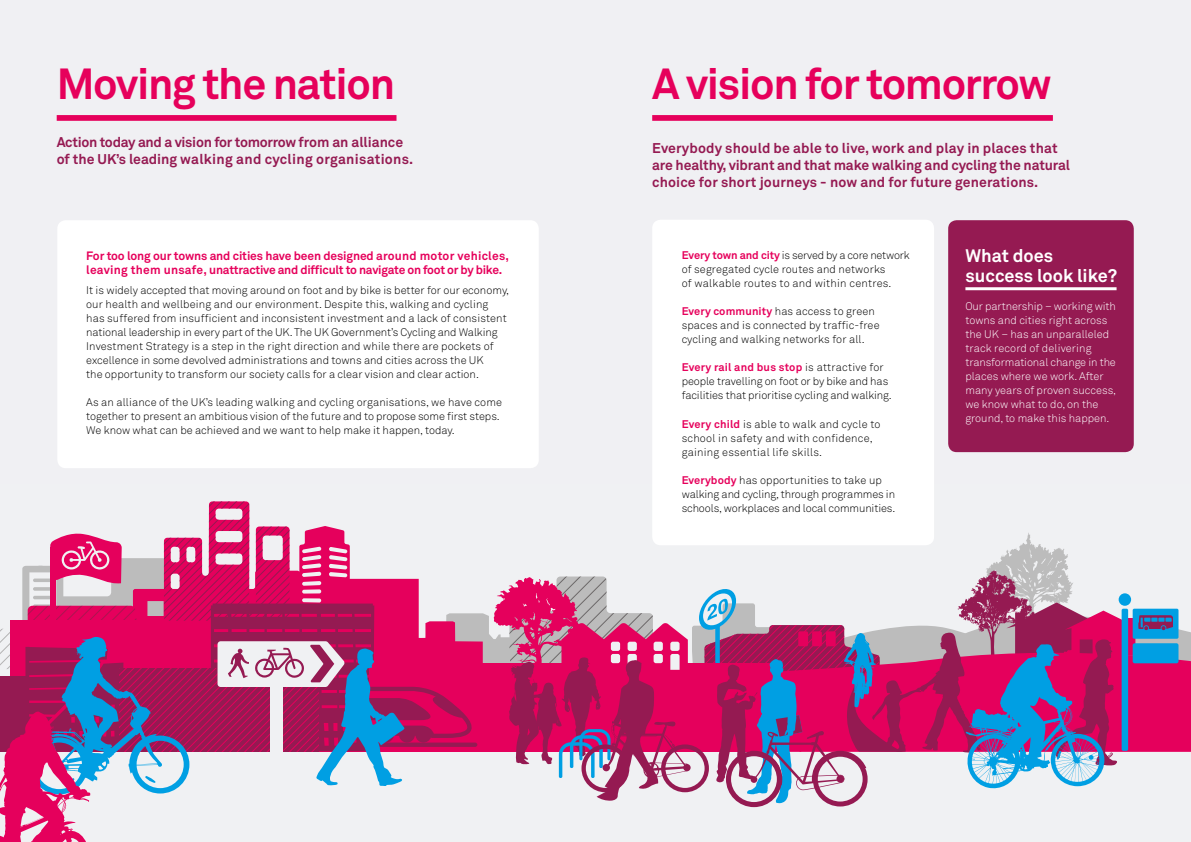
<style>
.page{position:relative;width:1191px;height:842px;background:#fff}
.page>*{position:absolute;margin:0;border:0;box-sizing:border-box;transform-origin:0 0}
.t1{font:700 43px "Akkurat";letter-spacing:-.03em;color:#e6005b}
.t2{font:700 18px/20px "Akkurat";color:#fff}
.t3{font:700 14px/16.8px "Akkurat";color:#951a52}
.t4{font:700 12px/14px "Akkurat";letter-spacing:-.01em;color:#e6005b}
.t5{font:300 11px/14px "Akkurat";color:#000}
.t6{font:300 11px/14px "Akkurat";color:#fff}
.t7{font:300 11px/14px "Akkurat";letter-spacing:.02em;color:#000}
.s1{font-weight:700;color:#e6005b}
</style>
<div class="page">
<div style="left:0;top:0;width:1191px;height:629px;background:#f0f0f3"></div>
<svg style="left:0;top:501px;width:1191px;height:341px"></svg>
<div style="left:57px;top:220px;width:482px;height:248px;background:#fff;border-radius:9px"></div>
<div style="left:652px;top:220px;width:282px;height:325px;background:#fff;border-radius:9px"></div>
<div style="left:948px;top:220px;width:185px;height:232px;background:#951a52;border-radius:9px"></div>
<div style="left:57px;top:115px;width:339px;height:6px;background:#e6005b"></div>
<div style="left:652px;top:115px;width:401px;height:6px;background:#e6005b"></div>
<hr style="left:965px;top:287px;width:151px;height:3px;background:#fff">
<h1 class="t1" style="left:57px;top:57px;width:340px">Moving the nation</h1>
<p class="t3" style="left:57px;top:134px;width:358px">Action today and a vision for tomorrow from an alliance of the UK’s leading walking and cycling organisations.</p>
<p class="t4" style="left:86px;top:249px;width:424px">For too long our towns and cities have been designed around motor vehicles, leaving them unsafe, unattractive and difficult to navigate on foot or by bike.</p>
<p class="t5" style="left:86px;top:283px;width:424px">It is widely accepted that moving around on foot and by bike is better for our economy, our health and wellbeing and our environment. Despite this, walking and cycling has suffered from insufficient and inconsistent investment and a lack of consistent national leadership in every part of the UK. The UK Government’s Cycling and Walking Investment Strategy is a step in the right direction and while there are pockets of excellence in some devolved administrations and towns and cities across the UK<br>the opportunity to transform our society calls for a clear vision and clear action.</p>
<p class="t5" style="left:86px;top:395px;width:417px">As an alliance of the UK’s leading walking and cycling organisations, we have come together to present an ambitious vision of the future and to propose some first steps.<br>We know what can be achieved and we want to help make it happen, today.</p>
<h1 class="t1" style="left:652px;top:57px;width:401px">A vision for tomorrow</h1>
<p class="t3" style="left:652px;top:140px;width:419px">Everybody should be able to live, work and play in places that are healthy, vibrant and that make walking and cycling the natural choice for short journeys - now and for future generations.</p>
<p class="t5" style="left:681px;top:248px;width:229px"><span class="s1">Every town and city</span> is served by a core network of segregated cycle routes and networks<br>of walkable routes to and within centres.</p>
<p class="t5" style="left:681px;top:304px;width:199px"><span class="s1">Every community</span> has access to green spaces and is connected by traffic-free cycling and walking networks for all.</p>
<p class="t5" style="left:681px;top:361px;width:211px"><span class="s1">Every rail and bus stop</span> is attractive for people travelling on foot or by bike and has facilities that prioritise cycling and walking.</p>
<p class="t7" style="left:681px;top:417px;width:200px"><span class="s1">Every child</span> is able to walk and cycle to school in safety and with confidence, gaining essential life skills.</p>
<p class="t5" style="left:681px;top:473px;width:215px"><span class="s1">Everybody</span> has opportunities to take up walking and cycling, through programmes in schools, workplaces and local communities.</p>
<h2 class="t2" style="left:965px;top:245px;width:153px">What does success look like?</h2>
<p class="t6" style="left:965px;top:299px;width:152px">Our partnership – working with towns and cities right across the UK – has an unparalleled track record of delivering transformational change in the places where we work. After many years of proven success, we know what to do, on the ground, to make this happen.</p>
</div>
